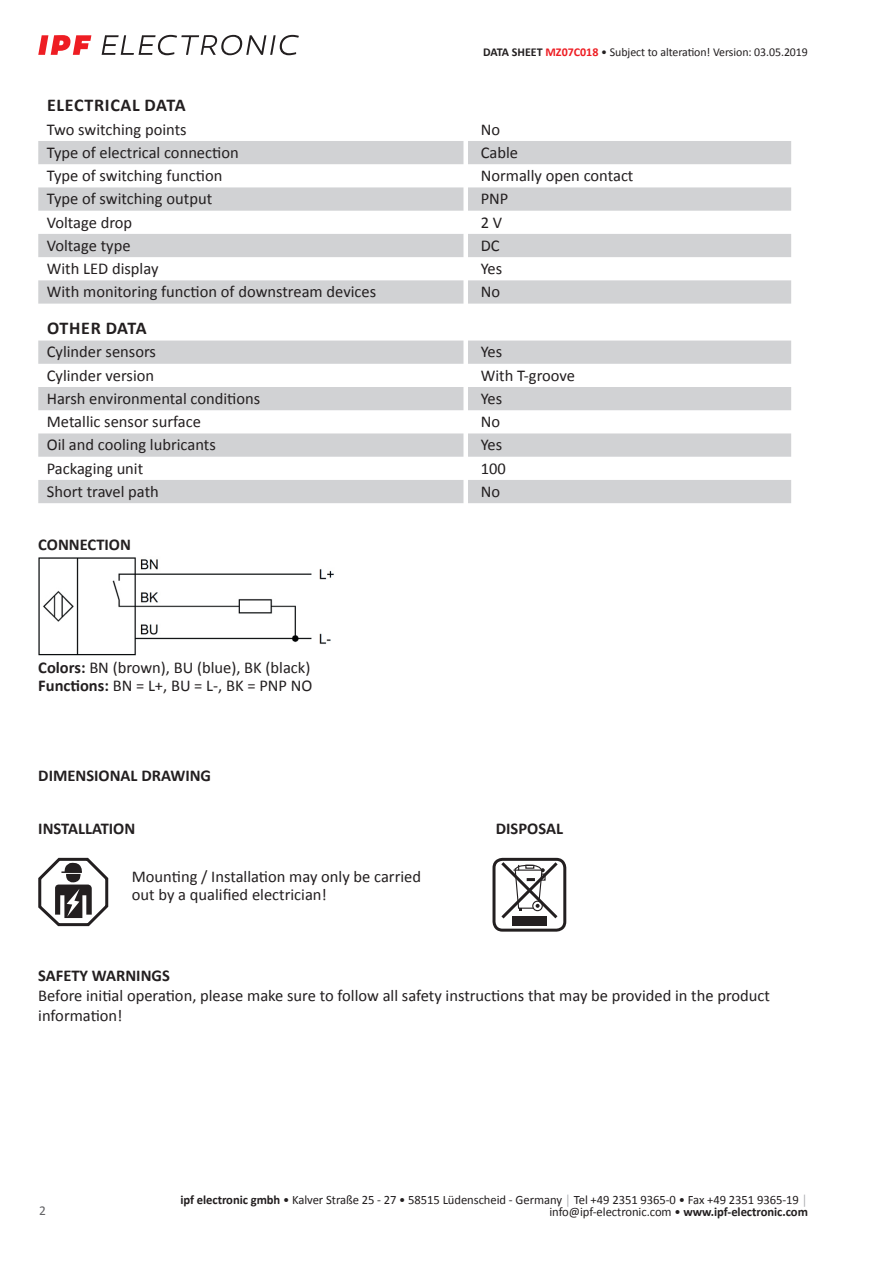
<style>
.page{position:relative;width:893px;height:1263px;background:#fff}
.page>*{position:absolute;margin:0;border:0;box-sizing:border-box;transform-origin:0 0}
.t1{font:700 18px "Calibri";letter-spacing:.04em;color:#231f20}
.t2{font:700 18px "Calibri";letter-spacing:.015em;color:#231f20}
.t3{font:16.5px/18px "Calibri";color:#231f20}
.t4{font:700 16.5px "Calibri";color:#231f20}
.t5{font:13.5px "Calibri";color:#636366}
.t6{font:12.75px/12.6px "Calibri";letter-spacing:-.005em;color:#231f20;text-align:right}
.t7{font:12px "Calibri";letter-spacing:-.005em;color:#231f20}
.s1{font-weight:700}
.s2{font-weight:700;color:#ee1d23}
.s3{color:#a8a9ad}
</style>
<div class="page">
<svg style="left:102px;top:35px;width:197px;height:20px"></svg>
<svg style="left:38px;top:35px;width:53px;height:20px"></svg>
<svg style="left:38px;top:141px;width:753px;height:163px;fill:#d1d2d4"></svg>
<svg style="left:38px;top:341px;width:753px;height:162px;fill:#d1d2d4"></svg>
<img style="left:38px;top:557px;width:296px;height:99px">
<svg style="left:38px;top:857px;width:71px;height:70px"></svg>
<div style="left:492px;top:858px;width:74px;height:74px;border:3px solid #231f20;border-radius:9px"></div>
<div style="left:512px;top:917px;width:35px;height:9px;background:#231f20"></div>
<svg style="left:498px;top:859px;width:63px;height:60px"></svg>
<p class="t7" style="left:483px;top:44px;width:326px"><span class="s1">DATA SHEET</span> <span class="s2">MZ07C018</span> • Subject to alteration! Version: 03.05.2019</p>
<p class="t1" style="left:47px;top:93px;width:140px">ELECTRICAL DATA</p>
<p class="t3" style="left:47px;top:120px;width:141px">Two switching points</p>
<p class="t3" style="left:481px;top:120px;width:21px">No</p>
<p class="t3" style="left:47px;top:143px;width:193px">Type of electrical connection</p>
<p class="t3" style="left:481px;top:143px;width:39px">Cable</p>
<p class="t3" style="left:47px;top:166px;width:177px">Type of switching function</p>
<p class="t3" style="left:481px;top:166px;width:154px">Normally open contact</p>
<p class="t3" style="left:47px;top:189px;width:167px">Type of switching output</p>
<p class="t3" style="left:481px;top:189px;width:29px">PNP</p>
<p class="t3" style="left:47px;top:213px;width:87px">Voltage drop</p>
<p class="t3" style="left:481px;top:213px;width:23px">2V</p>
<p class="t3" style="left:47px;top:236px;width:85px">Voltage type</p>
<p class="t3" style="left:481px;top:236px;width:20px">DC</p>
<p class="t3" style="left:47px;top:259px;width:113px">With LED display</p>
<p class="t3" style="left:481px;top:259px;width:23px">Yes</p>
<p class="t3" style="left:47px;top:282px;width:331px">With monitoring function of downstream devices</p>
<p class="t3" style="left:481px;top:282px;width:21px">No</p>
<p class="t2" style="left:47px;top:315px;width:101px">OTHER DATA</p>
<p class="t3" style="left:47px;top:342px;width:111px">Cylinder sensors</p>
<p class="t3" style="left:481px;top:342px;width:23px">Yes</p>
<p class="t3" style="left:47px;top:366px;width:109px">Cylinder version</p>
<p class="t3" style="left:481px;top:366px;width:96px">With T-groove</p>
<p class="t3" style="left:47px;top:389px;width:215px">Harsh environmental conditions</p>
<p class="t3" style="left:481px;top:389px;width:23px">Yes</p>
<p class="t3" style="left:47px;top:412px;width:156px">Metallic sensor surface</p>
<p class="t3" style="left:481px;top:412px;width:21px">No</p>
<p class="t3" style="left:47px;top:435px;width:171px">Oil and cooling lubricants</p>
<p class="t3" style="left:481px;top:435px;width:23px">Yes</p>
<p class="t3" style="left:47px;top:459px;width:98px">Packaging unit</p>
<p class="t3" style="left:481px;top:459px;width:27px">100</p>
<p class="t3" style="left:47px;top:482px;width:114px">Short travel path</p>
<p class="t3" style="left:481px;top:482px;width:21px">No</p>
<p class="t4" style="left:38px;top:533px;width:94px">CONNECTION</p>
<p class="t3" style="left:38px;top:658px;width:276px"><span class="s1">Colors:</span> BN (brown), BU (blue), BK (black)<br><span class="s1">Functions:</span> BN = L+, BU = L-, BK = PNP NO</p>
<p class="t4" style="left:38px;top:764px;width:174px">DIMENSIONAL DRAWING</p>
<p class="t4" style="left:38px;top:817px;width:99px">INSTALLATION</p>
<p class="t4" style="left:496px;top:817px;width:69px">DISPOSAL</p>
<p class="t3" style="left:132px;top:867px;width:291px">Mounting / Installation may only be carried out by a qualified electrician!</p>
<p class="t4" style="left:38px;top:964px;width:133px">SAFETY WARNINGS</p>
<p class="t3" style="left:38px;top:985px;width:733px;line-height:19.8px">Before initial operation, please make sure to follow all safety instructions that may be provided in the product information!</p>
<p class="t5" style="left:39px;top:1201px;width:8px">2</p>
<p class="t6" style="left:180px;top:1193px;width:629px"><span class="s1">ipf electronic gmbh</span> • Kalver Straße 25 - 27 • 58515 Lüdenscheid - Germany <span class="s3">│</span> Tel +49 2351 9365-0 • Fax +49 2351 9365-19 <span class="s3">│ </span>info@ipf-electronic.com • <span class="s1">www.ipf-electronic.com</span></p>
</div>
